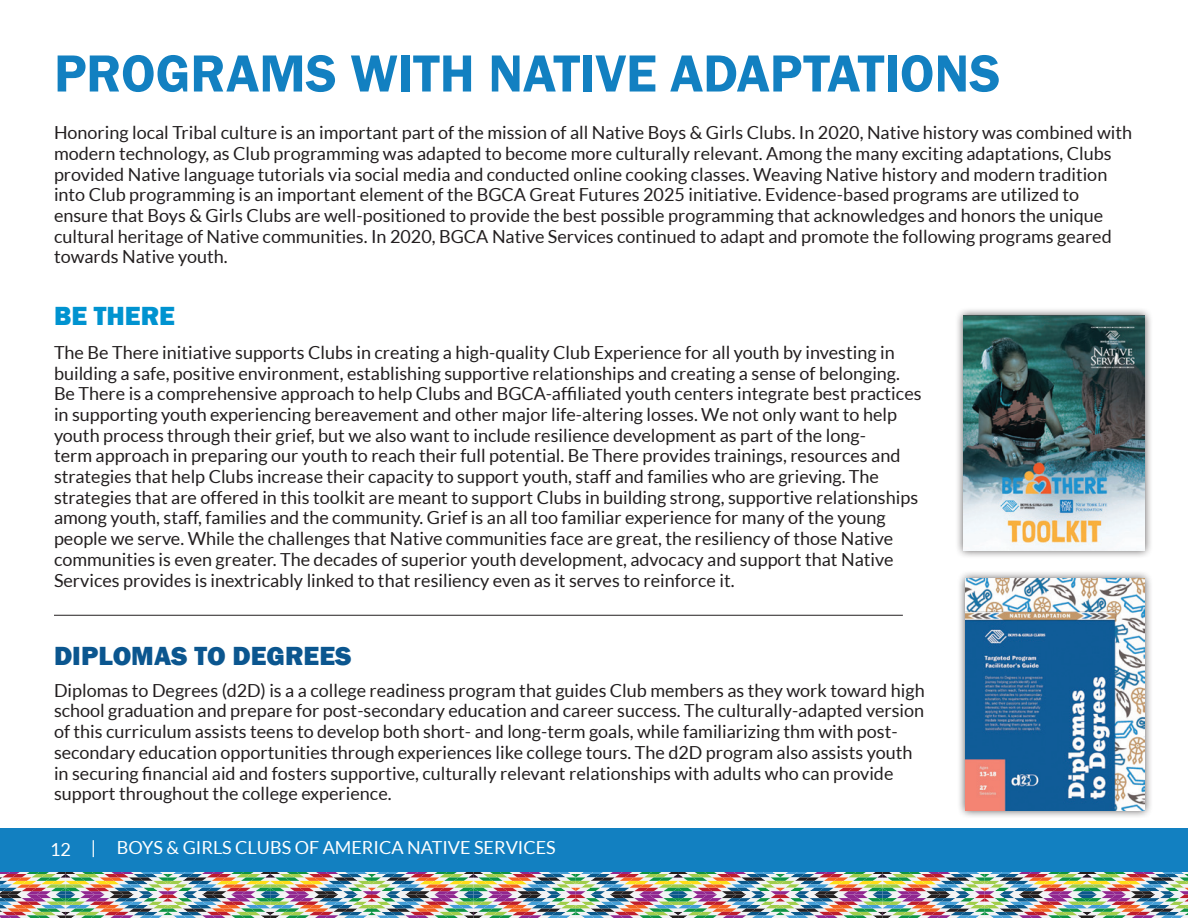
<style>
.page{position:relative;width:1188px;height:918px;background:#fff}
.page>*{position:absolute;margin:0;border:0;box-sizing:border-box;transform-origin:0 0}
.t1{font:54px "Franklin Gothic URW Dem";color:#1280c1}
.t2{font:800 27px "Franklin Gothic";color:#0b568f}
.t3{font:800 27px "Franklin Gothic";color:#0093d0}
.t4{font:18px/20.7px "Lato";color:#231f20}
.t5{font:18px "Lato";color:#fff}
</style>
<div class="page">
<svg style="left:0;top:872px;width:1188px;height:46px"></svg>
<div style="left:0;top:828px;width:1188px;height:44px;background:#1280c1"></div>
<div style="left:957px;top:570px;width:196px;height:249px;background:#231f20;opacity:.75"></div>
<img style="left:966px;top:579px;width:179px;height:231px">
<hr style="left:54px;top:615px;width:849px;height:1px;background:#231f20">
<div style="left:955px;top:307px;width:198px;height:252px;background:#231f20;opacity:.75"></div>
<img style="left:963px;top:315px;width:182px;height:236px">
<h1 class="t1" style="left:54px;top:40px;width:948px">PROGRAMS WITH NATIVE ADAPTATIONS</h1>
<p class="t4" style="left:54px;top:122px;width:1080px">Honoring local Tribal culture is an important part of the mission of all Native Boys &amp; Girls Clubs. In 2020, Native history was combined with modern technology, as Club programming was adapted to become more culturally relevant. Among the many exciting adaptations, Clubs provided Native language tutorials via social media and conducted online cooking classes. Weaving Native history and modern tradition into Club programming is an important element of the BGCA Great Futures 2025 initiative. Evidence-based programs are utilized to ensure that Boys &amp; Girls Clubs are well-positioned to provide the best possible programming that acknowledges and honors the unique cultural heritage of Native communities. In 2020, BGCA Native Services continued to adapt and promote the following programs geared towards Native youth.</p>
<h2 class="t3" style="left:54px;top:299px;width:123px">BE THERE</h2>
<p class="t4" style="left:54px;top:342px;width:869px">The Be There initiative supports Clubs in creating a high-quality Club Experience for all youth by investing in building a safe, positive environment, establishing supportive relationships and creating a sense of belonging.<br>Be There is a comprehensive approach to help Clubs and BGCA-affiliated youth centers integrate best practices in supporting youth experiencing bereavement and other major life-altering losses. We not only want to help youth process through their grief, but we also want to include resilience development as part of the long-<br>term approach in preparing our youth to reach their full potential. Be There provides trainings, resources and strategies that help Clubs increase their capacity to support youth, staff and families who are grieving. The strategies that are offered in this toolkit are meant to support Clubs in building strong, supportive relationships among youth, staff, families and the community. Grief is an all too familiar experience for many of the young people we serve. While the challenges that Native communities face are great, the resiliency of those Native communities is even greater. The decades of superior youth development, advocacy and support that Native Services provides is inextricably linked to that resiliency even as it serves to reinforce it.</p>
<h2 class="t2" style="left:54px;top:639px;width:299px">DIPLOMAS TO DEGREES</h2>
<p class="t4" style="left:54px;top:680px;width:872px">Diplomas to Degrees (d2D) is a a college readiness program that guides Club members as they work toward high school graduation and prepare for post-secondary education and career success. The culturally-adapted version of this curriculum assists teens to develop both short- and long-term goals, while familiarizing thm with post&shy;secondary education opportunities through experiences like college tours. The d2D program also assists youth in securing financial aid and fosters supportive, culturally relevant relationships with adults who can provide support throughout the college experience.</p>
<p class="t5" style="left:50px;top:838px;width:507px">12 | BOYS &amp; GIRLS CLUBS OF AMERICA NATIVE SERVICES</p>
</div>
